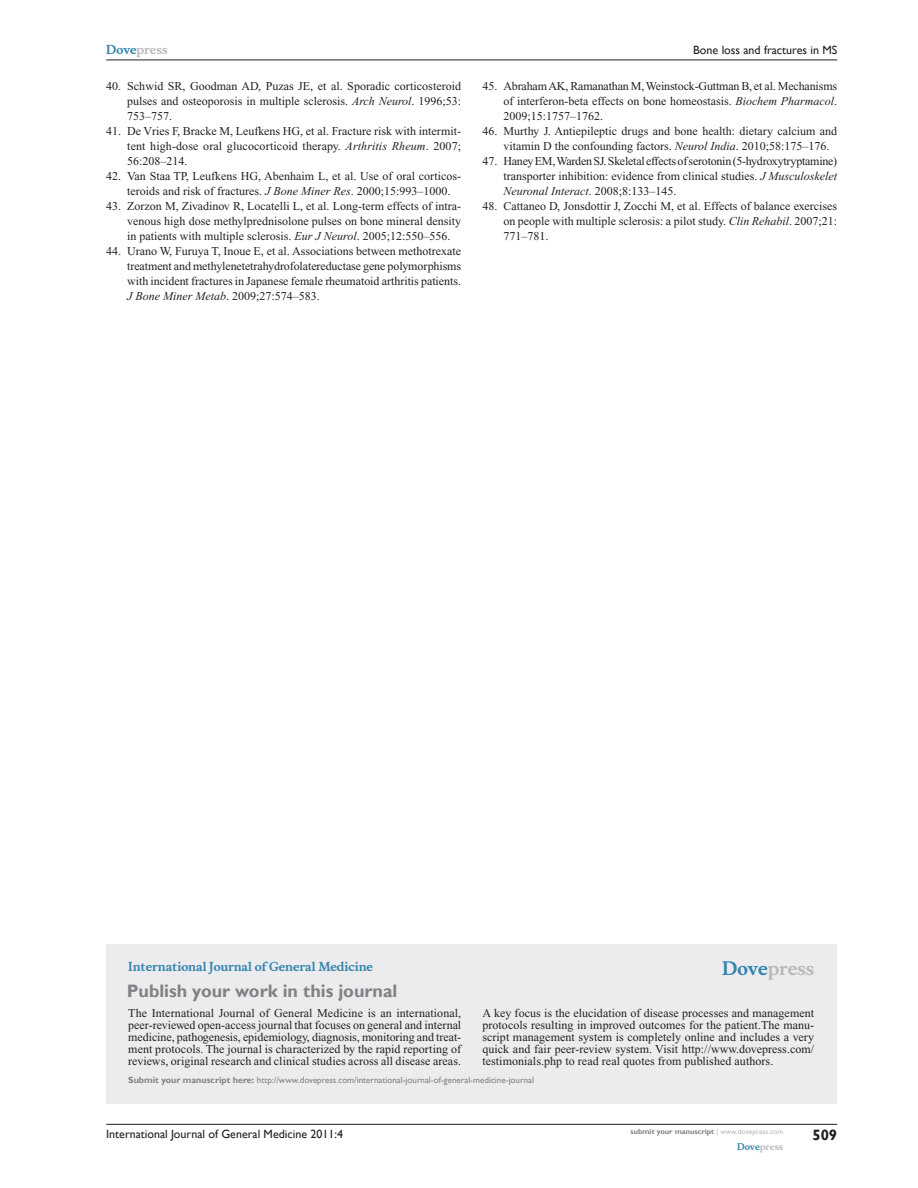
<style>
.page{position:relative;width:918px;height:1188px;background:#fff}
.page>*{position:absolute;margin:0;border:0;box-sizing:border-box;transform-origin:0 0}
.t1{font:700 18px "Gill Sans";color:#808285}
.t2{font:700 18px "Musee";color:#b8b9bc}
.t3{font:700 15px "Gill Sans";color:#231f20}
.t4{font:12px/15px "Times New Roman";color:#231f20;text-align:justify}
.t5{font:12px "Gill Sans";color:#231f20}
.t6{font:700 12px "Musee";color:#3485ae}
.t7{font:700 12px "Musee";color:#b8b9bc}
.t8{font:9px "Gill Sans";color:#808285}
.t9{font:700 9px "Musee";color:#b8b9bc}
.t10{font:700 7.5px "Gill Sans";color:#808285}
.s1{color:#3485ae}
.s2{font-style:italic}
.s3{font-weight:700}
.s4{font-weight:400;color:#b8b9bc}
</style>
<div class="page">
<div style="left:106px;top:944px;width:731px;height:159px;background:#ececee"></div>
<hr style="left:106px;top:1124px;width:731px;height:1px;background:#231f20">
<hr style="left:106px;top:60px;width:731px;height:1px;background:#231f20">
<p class="t7" style="left:106px;top:43px;width:63px"><span class="s1">Dove</span>press</p>
<p class="t4" style="left:127px;top:79px;width:335px;text-indent:-21px">40. Schwid SR, Goodman AD, Puzas JE, et al. Sporadic corticosteroid pulses and osteoporosis in multiple sclerosis. <span class="s2">Arch Neurol</span>. 1996;53:<br>753–757.</p>
<p class="t4" style="left:127px;top:124px;width:335px;text-indent:-21px">41. De Vries F, Bracke M, Leufkens HG, et al. Fracture risk with intermit&shy;tent high-dose oral glucocorticoid therapy. <span class="s2">Arthritis Rheum</span>. 2007; 56:208–214.</p>
<p class="t4" style="left:127px;top:169px;width:335px;text-indent:-21px">42. Van Staa TP, Leufkens HG, Abenhaim L, et al. Use of oral corticos&shy;teroids and risk of fractures. <span class="s2">J Bone Miner Res</span>. 2000;15:993–1000.</p>
<p class="t4" style="left:127px;top:199px;width:335px;text-indent:-21px">43. Zorzon M, Zivadinov R, Locatelli L, et al. Long-term effects of intra&shy;venous high dose methylprednisolone pulses on bone mineral density in patients with multiple sclerosis. <span class="s2">Eur J Neurol</span>. 2005;12:550–556.</p>
<p class="t4" style="left:127px;top:244px;width:335px;text-indent:-21px">44. Urano W, Furuya T, Inoue E, et al. Associations between methotrexate treatment and methylenetetrahydrofolatereductase gene polymorphisms with incident fractures in Japanese female rheumatoid arthritis patients.<br><span class="s2">J Bone Miner Metab</span>. 2009;27:574–583.</p>
<p class="t5" style="left:693px;top:43px;width:146px">Bone loss and fractures in MS</p>
<p class="t4" style="left:503px;top:79px;width:335px;text-indent:-21px">45. Abraham AK, Ramanathan M, Weinstock-Guttman B, et al. Mechanisms of interferon-beta effects on bone homeostasis. <span class="s2">Biochem Pharmacol</span>.<br>2009;15:1757–1762.</p>
<p class="t4" style="left:503px;top:124px;width:335px;text-indent:-21px">46. Murthy J. Antiepileptic drugs and bone health: dietary calcium and vitamin D the confounding factors. <span class="s2">Neurol India</span>. 2010;58:175–176.</p>
<p class="t4" style="left:503px;top:154px;width:335px;text-indent:-21px">47. Haney EM, Warden SJ. Skeletal effects of serotonin (5-hydroxytryptamine) transporter inhibition: evidence from clinical studies. <span class="s2">J Musculoskelet Neuronal Interact</span>. 2008;8:133–145.</p>
<p class="t4" style="left:503px;top:199px;width:335px;text-indent:-21px">48. Cattaneo D, Jonsdottir J, Zocchi M, et al. Effects of balance exercises on people with multiple sclerosis: a pilot study. <span class="s2">Clin Rehabil</span>. 2007;21:<br>771–781.</p>
<p class="t6" style="left:128px;top:959px;width:246px">International Journal of General Medicine</p>
<h1 class="t1" style="left:127px;top:980px;width:272px">Publish your work in this journal</h1>
<h1 class="t2" style="left:722px;top:958px;width:94px"><span class="s1">Dove</span>press</h1>
<p class="t4" style="left:128px;top:1007px;width:335px;line-height:12px">The International Journal of General Medicine is an international, peer-reviewed open-access journal that focuses on general and internal medicine, pathogenesis, epidemiology, diagnosis, monitoring and treat&shy;ment protocols. The journal is characterized by the rapid reporting of reviews, original research and clinical studies across all disease areas.</p>
<p class="t4" style="left:482px;top:1007px;width:333px;line-height:12px">A key focus is the elucidation of disease processes and management protocols resulting in improved outcomes for the patient.The manu&shy;script management system is completely online and includes a very quick and fair peer-review system. Visit http://www.dovepress.com/ testimonials.php to read real quotes from published authors.</p>
<p class="t8" style="left:128px;top:1075px;width:407px"><span class="s3">Submit your manuscript here:</span> http://www.dovepress.com/international-journal-of-general-medicine-journal</p>
<p class="t5" style="left:106px;top:1127px;width:238px">International Journal of General Medicine 2011:4</p>
<p class="t10" style="left:631px;top:1127px;width:154px">submit your manuscript <span class="s4">| www.dovepress.com</span></p>
<p class="t9" style="left:737px;top:1141px;width:48px"><span class="s1">Dove</span>press</p>
<p class="t3" style="left:812px;top:1126px;width:26px">509</p>
</div>
